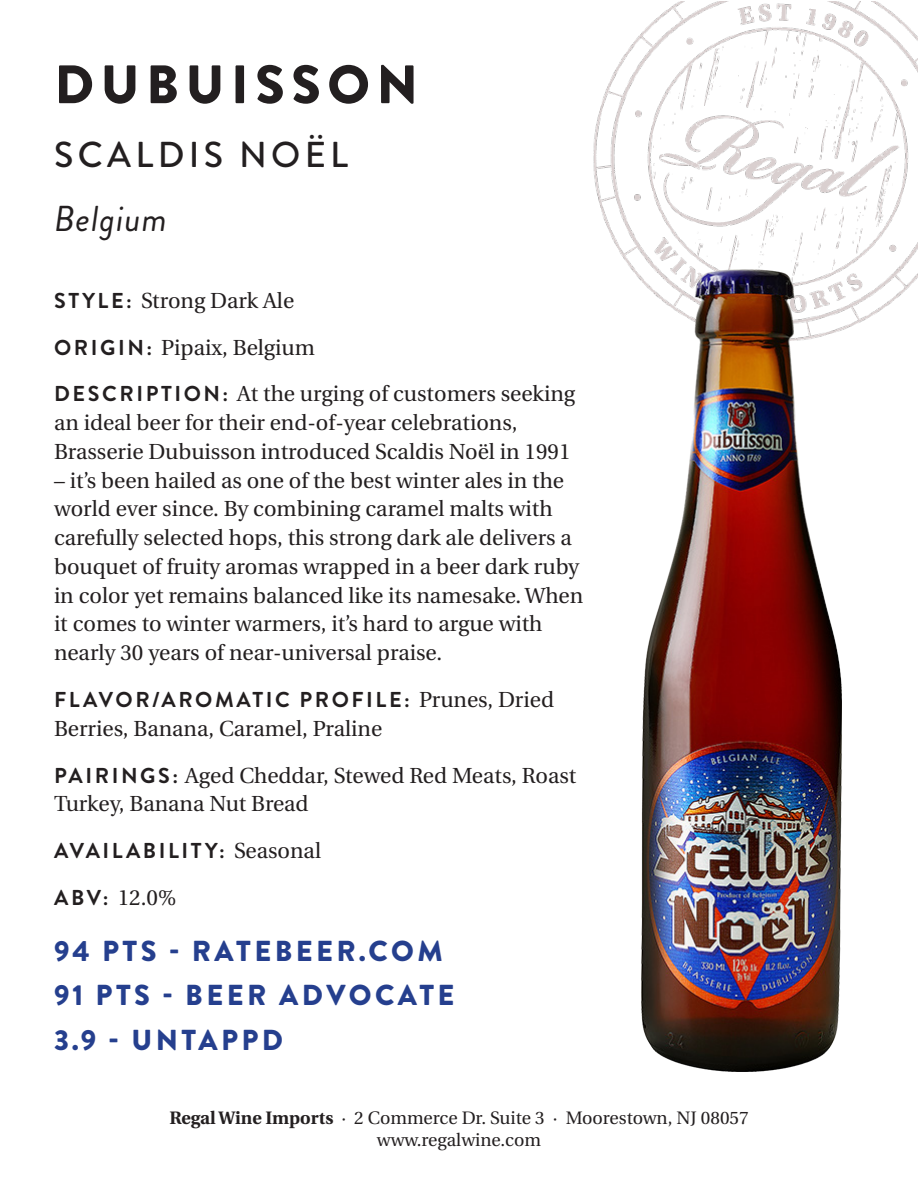
<style>
.page{position:relative;width:918px;height:1188px;background:#fff}
.page>*{position:absolute;margin:0;border:0;box-sizing:border-box;transform-origin:0 0}
.t1{font:900 54px "Brandon Grotesque";letter-spacing:.12em;color:#231f20}
.t2{font:500 36px "Brandon Grotesque";letter-spacing:.12em;color:#231f20}
.t3{font:italic 36px "Brandon Grotesque";letter-spacing:.025em;color:#231f20}
.t4{font:900 28.8px "Brandon Grotesque";letter-spacing:.12em;color:#253f8e}
.t5{font:21.75px/28.7px "Utopia";color:#231f20}
.t6{font:700 21.6px "Brandon Grotesque";letter-spacing:.12em;color:#231f20}
.t7{font:18px "Utopia";color:#231f20}
.s1{font-family:"Brandon Grotesque";font-weight:700;font-size:21.6px}
.s2{font-family:"Utopia";font-weight:400;font-size:21.75px}
.s3{font-weight:700}
</style>
<div class="page">
<img style="left:593px;top:1px;width:325px;height:329px">
<img style="left:641px;top:270px;width:201px;height:801px">
<p class="t1" style="left:54px;top:46px;width:365px">DUBUISSON</p>
<p class="t2" style="left:54px;top:130px;width:295px">SCALDIS NOËL</p>
<p class="t3" style="left:54px;top:193px;width:114px">Belgium</p>
<p class="t5" style="left:54px;top:286px;width:242px"><span class="s1">STYLE:</span> Strong Dark Ale</p>
<p class="t5" style="left:54px;top:333px;width:262px"><span class="s1">ORIGIN:</span> Pipaix, Belgium</p>
<p class="t5" style="left:54px;top:380px;width:523px"><span class="s1">DESCRIPTION:</span> At the urging of customers seeking an ideal beer for their end-of-year celebrations,<br>Brasserie Dubuisson introduced Scaldis Noël in 1991</p>
<p class="t5" style="left:54px;top:466px;width:531px">– it’s been hailed as one of the best winter ales in the world ever since. By combining caramel malts with carefully selected hops, this strong dark ale delivers a bouquet of fruity aromas wrapped in a beer dark ruby in color yet remains balanced like its namesake. When it comes to winter warmers, it’s hard to argue with nearly 30 years of near-universal praise.</p>
<p class="t6" style="left:54px;top:684px;width:501px">FLAVOR/AROMATIC PROFILE: <span class="s2">Prunes, Dried</span></p>
<p class="t5" style="left:54px;top:714px;width:330px">Berries, Banana, Caramel, Praline</p>
<p class="t5" style="left:54px;top:761px;width:524px"><span class="s1">PAIRINGS:</span> Aged Cheddar, Stewed Red Meats, Roast<br>Turkey, Banana Nut Bread</p>
<p class="t6" style="left:54px;top:836px;width:268px">AVAILABILITY: <span class="s2">Seasonal</span></p>
<p class="t5" style="left:54px;top:884px;width:124px"><span class="s1">ABV:</span> 12.0%</p>
<p class="t4" style="left:54px;top:931px;width:390px">94 PTS - RATEBEER.COM</p>
<p class="t4" style="left:54px;top:975px;width:402px">91 PTS - BEER ADVOCATE</p>
<p class="t4" style="left:54px;top:1020px;width:231px">3.9 - UNTAPPD</p>
<p class="t7" style="left:169px;top:1108px;width:581px"><span class="s3">Regal Wine Imports</span> · 2 Commerce Dr. Suite 3 · Moorestown, NJ 08057</p>
<p class="t7" style="left:377px;top:1130px;width:166px">www.regalwine.com</p>
</div>
